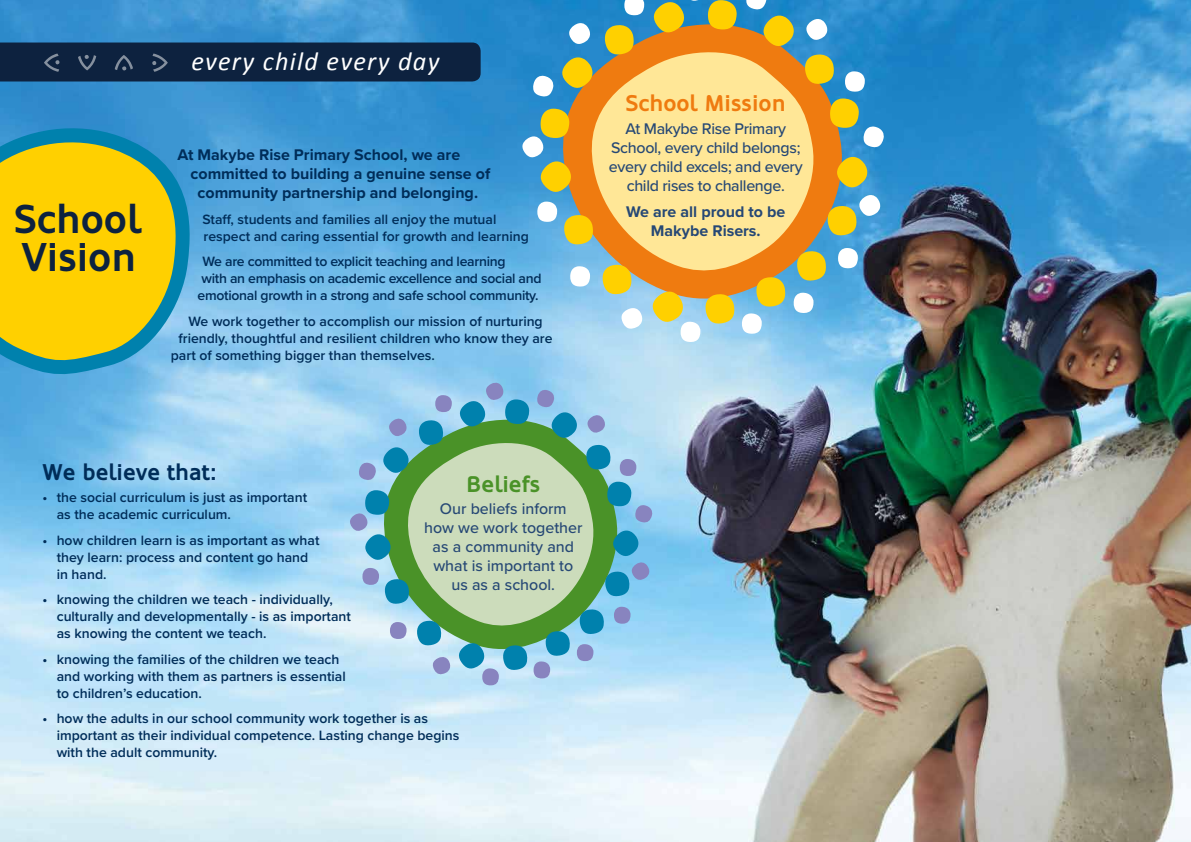
<style>
.page{position:relative;width:1191px;height:842px;background:#fff}
.page>*{position:absolute;margin:0;border:0;box-sizing:border-box;transform-origin:0 0}
.t1{font:700 40px/38px "Oblik";color:#0d223f}
.t2{font:italic 26.3px "Calibri";letter-spacing:.05em;color:#fff}
.t3{font:700 22.7px "Oblik";color:#002d59}
.t4{font:700 22.7px "Oblik";color:#ef7b10}
.t5{font:700 22.7px "Oblik";color:#4a9228}
.t6{font:700 16px "Proxima Nova";color:#002d59}
.t7{font:500 16px/19px "Proxima Nova";letter-spacing:-.02em;color:#264875;text-align:center}
.t8{font:500 16px/19px "Proxima Nova";color:#264875;text-align:center}
.t9{font:700 16px/19px "Proxima Nova";color:#264875;text-align:center}
.t10{font:600 14px/17px "Proxima Nova";color:#002d59}
.t11{font:600 14px/17px "Proxima Nova";letter-spacing:-.02em;color:#002d59}
</style>
<div class="page">
<img style="left:0;top:0;width:1191px;height:842px">
<svg style="left:0;top:122px;width:194px;height:257px;background:#b9bd44"></svg>
<svg style="left:545px;top:15px;width:304px;height:290px;background:#78959f"></svg>
<svg style="left:603px;top:24px;width:32px;height:23px"></svg>
<svg style="left:819px;top:54px;width:16px;height:30px"></svg>
<svg style="left:755px;top:277px;width:31px;height:30px"></svg>
<svg style="left:601px;top:275px;width:31px;height:20px"></svg>
<svg style="left:795px;top:251px;width:32px;height:30px"></svg>
<svg style="left:563px;top:214px;width:15px;height:31px"></svg>
<svg style="left:562px;top:55px;width:16px;height:35px"></svg>
<svg style="left:653px;top:0;width:84px;height:34px;background:#aba749"></svg>
<svg style="left:621px;top:306px;width:21px;height:24px"></svg>
<svg style="left:624px;top:0;width:20px;height:15px"></svg>
<svg style="left:845px;top:71px;width:20px;height:21px"></svg>
<svg style="left:742px;top:313px;width:20px;height:21px"></svg>
<svg style="left:652px;top:289px;width:83px;height:53px;background:#cecc8e"></svg>
<svg style="left:570px;top:266px;width:20px;height:21px"></svg>
<svg style="left:793px;top:293px;width:20px;height:20px"></svg>
<svg style="left:537px;top:201px;width:20px;height:21px"></svg>
<svg style="left:838px;top:248px;width:20px;height:20px"></svg>
<svg style="left:569px;top:21px;width:21px;height:24px"></svg>
<svg style="left:522px;top:109px;width:49px;height:85px;background:#95ad80"></svg>
<svg style="left:806px;top:17px;width:21px;height:24px"></svg>
<svg style="left:826px;top:155px;width:54px;height:81px;background:#a3ad77"></svg>
<svg style="left:533px;top:75px;width:20px;height:22px"></svg>
<svg style="left:746px;top:0;width:48px;height:47px;background:#90a372"></svg>
<svg style="left:830px;top:98px;width:54px;height:50px;background:#88a88c"></svg>
<svg style="left:578px;top:47px;width:241px;height:228px;background:#f3c873"></svg>
<div style="left:0;top:43px;width:480px;height:38px;background:#0d223f"></div>
<svg style="left:350px;top:381px;width:302px;height:304px;background:#94c3bb"></svg>
<h1 class="t1" style="left:15px;top:201px;width:128px">School<br>Vision</h1>
<h2 class="t2" style="left:191px;top:44px;width:250px">every child every day</h2>
<p class="t6" style="left:177px;top:145px;width:284px">At Makybe Rise Primary School, we are</p>
<p class="t6" style="left:190px;top:164px;width:301px">committed to building a genuine sense of</p>
<p class="t6" style="left:197px;top:183px;width:282px">community partnership and belonging.</p>
<p class="t10" style="left:202px;top:211px;width:328px">Staff, students and families all enjoy the mutual respect and caring essential for growth and learning</p>
<p class="t11" style="left:197px;top:253px;width:346px;text-indent:5px">We are committed to explicit teaching and learning<br>with an emphasis on academic excellence and social and emotional growth in a strong and safe school community.</p>
<p class="t10" style="left:188px;top:313px;width:356px">We work together to accomplish our mission of nurturing</p>
<p class="t10" style="left:178px;top:330px;width:375px">friendly, thoughtful and resilient children who know they are</p>
<p class="t10" style="left:171px;top:347px;width:266px">part of something bigger than themselves.</p>
<h3 class="t4" style="left:626px;top:90px;width:161px">School Mission</h3>
<p class="t7" style="left:609px;top:119px;width:195px">At Makybe Rise Primary<br>School, every child belongs; every child excels; and every child rises to challenge.</p>
<p class="t9" style="left:626px;top:203px;width:161px">We are all proud to be<br>Makybe Risers.</p>
<h3 class="t3" style="left:43px;top:459px;width:176px">We believe that:</h3>
<p class="t10" style="left:57px;top:489px;width:252px;text-indent:-14px">• the social curriculum is just as important as the academic curriculum.</p>
<p class="t10" style="left:57px;top:532px;width:264px;text-indent:-14px">• how children learn is as important as what they learn: process and content go hand in hand.</p>
<p class="t10" style="left:57px;top:591px;width:296px;text-indent:-14px">• knowing the children we teach - individually, culturally and developmentally - is as important as knowing the content we teach.</p>
<p class="t10" style="left:57px;top:651px;width:290px;text-indent:-14px">• knowing the families of the children we teach and working with them as partners is essential to children’s education.</p>
<p class="t10" style="left:57px;top:710px;width:404px;text-indent:-14px">• how the adults in our school community work together is as important as their individual competence. Lasting change begins with the adult community.</p>
<h3 class="t5" style="left:466px;top:471px;width:76px">Beliefs</h3>
<p class="t8" style="left:424px;top:500px;width:160px">Our beliefs inform how we work together as a community and what is important to us as a school.</p>
</div>
